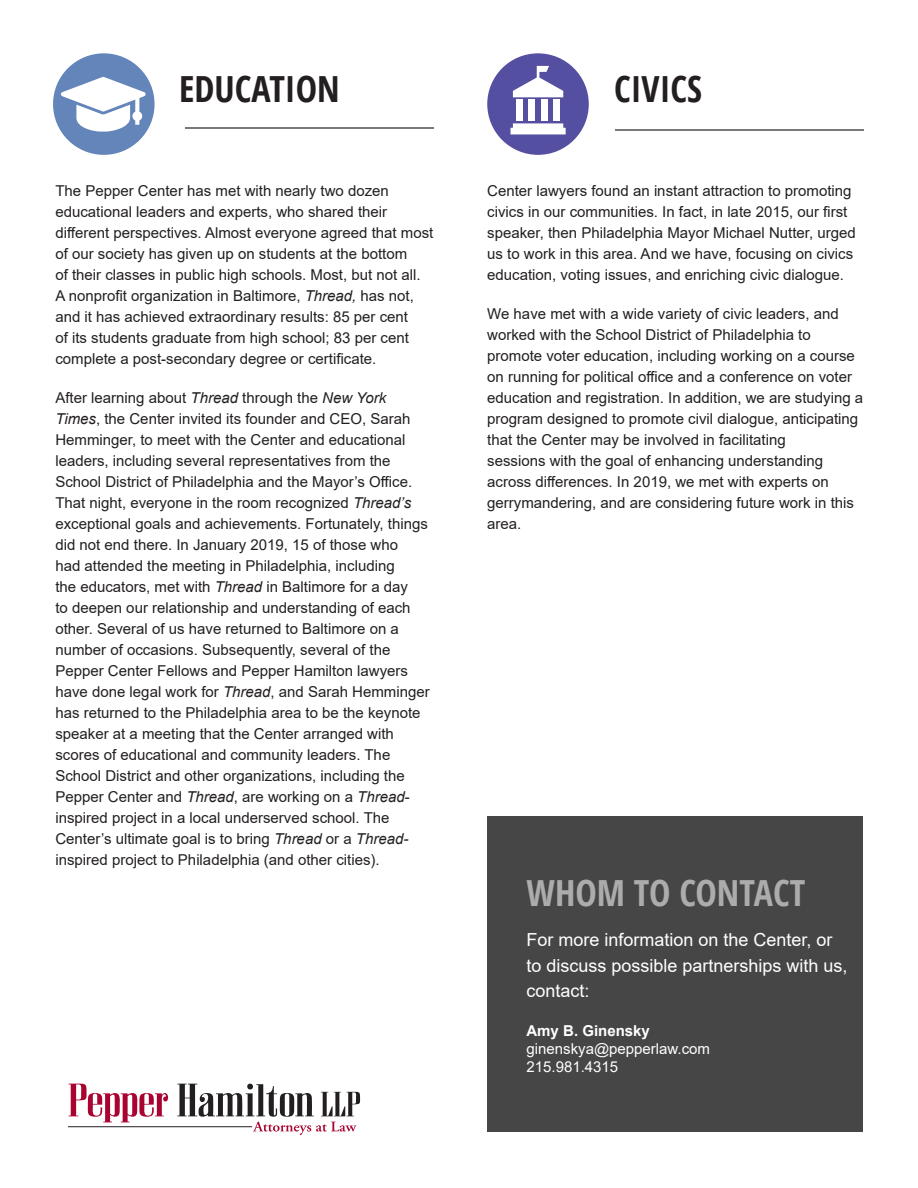
<style>
.page{position:relative;width:918px;height:1188px;background:#fff}
.page>*{position:absolute;margin:0;border:0;box-sizing:border-box;transform-origin:0 0}
.t1{font:700 36px "Open Sans Condensed";color:#231f20}
.t2{font:700 36px "Open Sans Condensed";color:#acacac}
.t3{font:18px/25.5px "Arial";color:#fff}
.Body_Text_First_Inde{font:15px/21px "Arial";color:#231f20}
.t4{font:15px/18px "Arial";color:#fff}
.t5{font:700 15px "Arial";color:#fff}
.s1{font-style:italic}
</style>
<div class="page">
<div style="left:53px;top:53px;width:102px;height:102px;background:#6385ba;border-radius:50%"></div>
<svg style="left:61px;top:77px;width:85px;height:55px"></svg>
<hr style="left:185px;top:127px;width:248px;height:2px;background:#7a7a7a">
<div style="left:487px;top:53px;width:102px;height:102px;background:#544fa1;border-radius:50%"></div>
<svg style="left:513px;top:66px;width:50px;height:31px"></svg>
<div style="left:516px;top:100px;width:7px;height:21px;background:#fff"></div>
<div style="left:529px;top:100px;width:6px;height:21px;background:#fff"></div>
<div style="left:541px;top:100px;width:6px;height:21px;background:#fff"></div>
<div style="left:553px;top:100px;width:7px;height:21px;background:#fff"></div>
<svg style="left:511px;top:123px;width:55px;height:11px"></svg>
<hr style="left:615px;top:129px;width:249px;height:2px;background:#7a7a7a">
<svg style="left:69px;top:1083px;width:99px;height:39px"></svg>
<svg style="left:177px;top:1084px;width:183px;height:51px"></svg>
<hr style="left:68px;top:1126px;width:184px;height:1px;background:#231f20">
<div style="left:487px;top:816px;width:375px;height:316px;background:#464646"></div>
<p class="t1" style="left:179px;top:64px;width:162px">EDUCATION</p>
<p class="t1" style="left:614px;top:64px;width:89px">CIVICS</p>
<p class="Body_Text_First_Inde" style="left:55px;top:180px;width:379px">The Pepper Center has met with nearly two dozen educational leaders and experts, who shared their different perspectives. Almost everyone agreed that most of our society has given up on students at the bottom<br>of their classes in public high schools. Most, but not all.<br>A nonprofit organization in Baltimore, <span class="s1">Thread,</span> has not, and it has achieved extraordinary results: 85 per cent<br>of its students graduate from high school; 83 per cent complete a post-secondary degree or certificate.</p>
<p class="Body_Text_First_Inde" style="left:55px;top:387px;width:376px">After learning about <span class="s1">Thread</span> through the <span class="s1">New York Times</span>, the Center invited its founder and CEO, Sarah Hemminger, to meet with the Center and educational leaders, including several representatives from the School District of Philadelphia and the Mayor’s Office.<br>That night, everyone in the room recognized <span class="s1">Thread’s </span>exceptional goals and achievements. Fortunately, things did not end there. In January 2019, 15 of those who<br>had attended the meeting in Philadelphia, including<br>the educators, met with <span class="s1">Thread</span> in Baltimore for a day<br>to deepen our relationship and understanding of each other. Several of us have returned to Baltimore on a number of occasions. Subsequently, several of the Pepper Center Fellows and Pepper Hamilton lawyers have done legal work for <span class="s1">Thread</span>, and Sarah Hemminger has returned to the Philadelphia area to be the keynote speaker at a meeting that the Center arranged with scores of educational and community leaders. The School District and other organizations, including the Pepper Center and <span class="s1">Thread</span>, are working on a <span class="s1">Thread&shy;</span>inspired project in a local underserved school. The Center’s ultimate goal is to bring <span class="s1">Thread</span> or a <span class="s1">Thread&shy;</span>inspired project to Philadelphia (and other cities).</p>
<p class="Body_Text_First_Inde" style="left:487px;top:180px;width:370px">Center lawyers found an instant attraction to promoting civics in our communities. In fact, in late 2015, our first speaker, then Philadelphia Mayor Michael Nutter, urged us to work in this area. And we have, focusing on civics education, voting issues, and enriching civic dialogue.</p>
<p class="Body_Text_First_Inde" style="left:487px;top:303px;width:378px">We have met with a wide variety of civic leaders, and worked with the School District of Philadelphia to promote voter education, including working on a course on running for political office and a conference on voter education and registration. In addition, we are studying a program designed to promote civil dialogue, anticipating that the Center may be involved in facilitating<br>sessions with the goal of enhancing understanding across differences. In 2019, we met with experts on gerrymandering, and are considering future work in this area.</p>
<p class="t2" style="left:526px;top:867px;width:280px">WHOM TO CONTACT</p>
<p class="t3" style="left:526px;top:927px;width:323px">For more information on the Center, or to discuss possible partnerships with us, contact:</p>
<p class="t5" style="left:526px;top:1021px;width:125px">Amy B. Ginensky</p>
<p class="t4" style="left:526px;top:1040px;width:185px">ginenskya@pepperlaw.com<br>215.981.4315</p>
</div>
